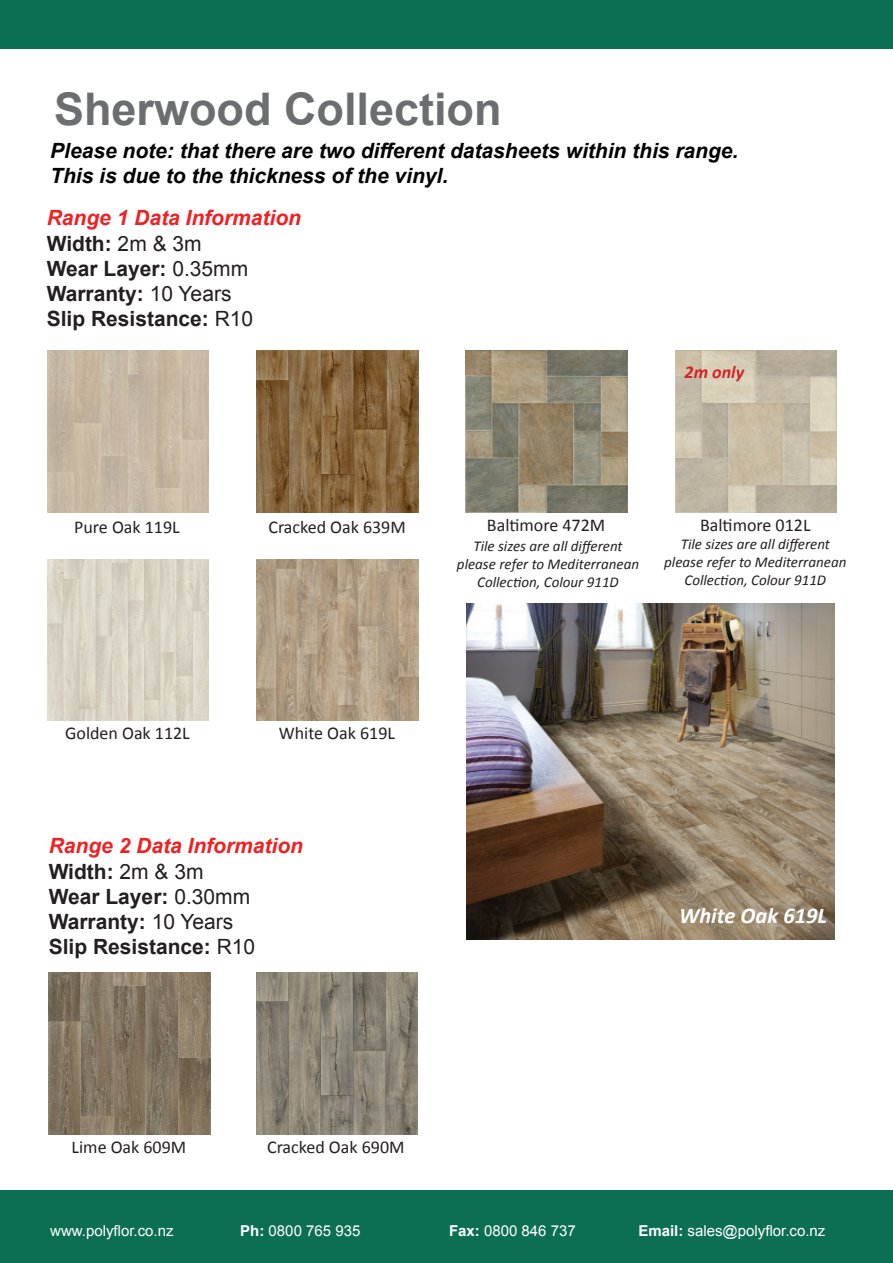
<style>
.page{position:relative;width:893px;height:1263px;background:#fff}
.page>*{position:absolute;margin:0;border:0;box-sizing:border-box;transform-origin:0 0}
.t1{font:700 45px "Arial";color:#6c6d70}
.t2{font:italic 700 22.5px "Calibri";color:#fff}
.t3{font:700 21px/25.2px "Arial";color:#231f20}
.t4{font:italic 700 21px/25.2px "Arial";color:#000}
.t5{font:18px "Calibri";color:#231f20}
.t6{font:italic 700 18px "Calibri";color:#d1232a}
.t7{font:italic 15px/18px "Calibri";color:#231f20;text-align:center}
.t8{font:15px "Arial";color:#fff}
.s1{font-style:italic;color:#ee2123}
.s2{font-weight:400}
.s3{font-weight:700}
</style>
<div class="page">
<div style="left:0;top:1191px;width:893px;height:72px;background:#0c6f53"></div>
<div style="left:0;top:0;width:893px;height:49px;background:#0c6f53"></div>
<img style="left:47px;top:350px;width:162px;height:162px">
<img style="left:257px;top:350px;width:161px;height:162px">
<img style="left:466px;top:350px;width:161px;height:162px">
<img style="left:675px;top:350px;width:162px;height:162px">
<img style="left:256px;top:972px;width:161px;height:162px">
<img style="left:257px;top:559px;width:161px;height:162px">
<img style="left:49px;top:972px;width:161px;height:162px">
<img style="left:47px;top:559px;width:162px;height:162px">
<img style="left:467px;top:604px;width:368px;height:335px">
<h1 class="t1" style="left:54px;top:79px;width:449px">Sherwood Collection</h1>
<p class="t4" style="left:50px;top:139px;width:690px">Please note: that there are two different datasheets within this range.<br>This is due to the thickness of the vinyl.</p>
<p class="t3" style="left:47px;top:206px;width:256px"><span class="s1">Range 1 Data Information<br></span>Width: <span class="s2">2m &amp; 3m<br></span>Wear Layer: <span class="s2">0.35mm<br></span>Warranty: <span class="s2">10 Years<br></span>Slip Resistance: <span class="s2">R10</span></p>
<p class="t6" style="left:685px;top:361px;width:61px">2m only</p>
<p class="t5" style="left:74px;top:516px;width:107px">Pure Oak 119L</p>
<p class="t5" style="left:268px;top:516px;width:139px">Cracked Oak 639M</p>
<p class="t5" style="left:487px;top:514px;width:120px">Baltimore 472M</p>
<p class="t5" style="left:700px;top:514px;width:112px">Baltimore 012L</p>
<p class="t5" style="left:65px;top:721px;width:126px">Golden Oak 112L</p>
<p class="t5" style="left:279px;top:721px;width:118px">White Oak 619L</p>
<p class="t3" style="left:49px;top:834px;width:256px"><span class="s1">Range 2 Data Information<br></span>Width: <span class="s2">2m &amp; 3m<br></span>Wear Layer: <span class="s2">0.30mm<br></span>Warranty: <span class="s2">10 Years<br></span>Slip Resistance: <span class="s2">R10</span></p>
<p class="t7" style="left:457px;top:536px;width:184px">Tile sizes are all different please refer to Mediterranean<br>Collection, Colour 911D</p>
<p class="t7" style="left:664px;top:534px;width:184px">Tile sizes are all different please refer to Mediterranean<br>Collection, Colour 911D</p>
<p class="t2" style="left:679px;top:901px;width:150px">White Oak 619L</p>
<p class="t5" style="left:72px;top:1135px;width:116px">Lime Oak 609M</p>
<p class="t5" style="left:267px;top:1135px;width:139px">Cracked Oak 690M</p>
<p class="t8" style="left:50px;top:1221px;width:125px">www.polyflor.co.nz</p>
<p class="t8" style="left:240px;top:1221px;width:122px"><span class="s3">Ph:</span> 0800 765 935</p>
<p class="t8" style="left:449px;top:1221px;width:128px"><span class="s3">Fax:</span> 0800 846 737</p>
<p class="t8" style="left:638px;top:1221px;width:188px"><span class="s3">Email:</span> sales@polyflor.co.nz</p>
</div>
